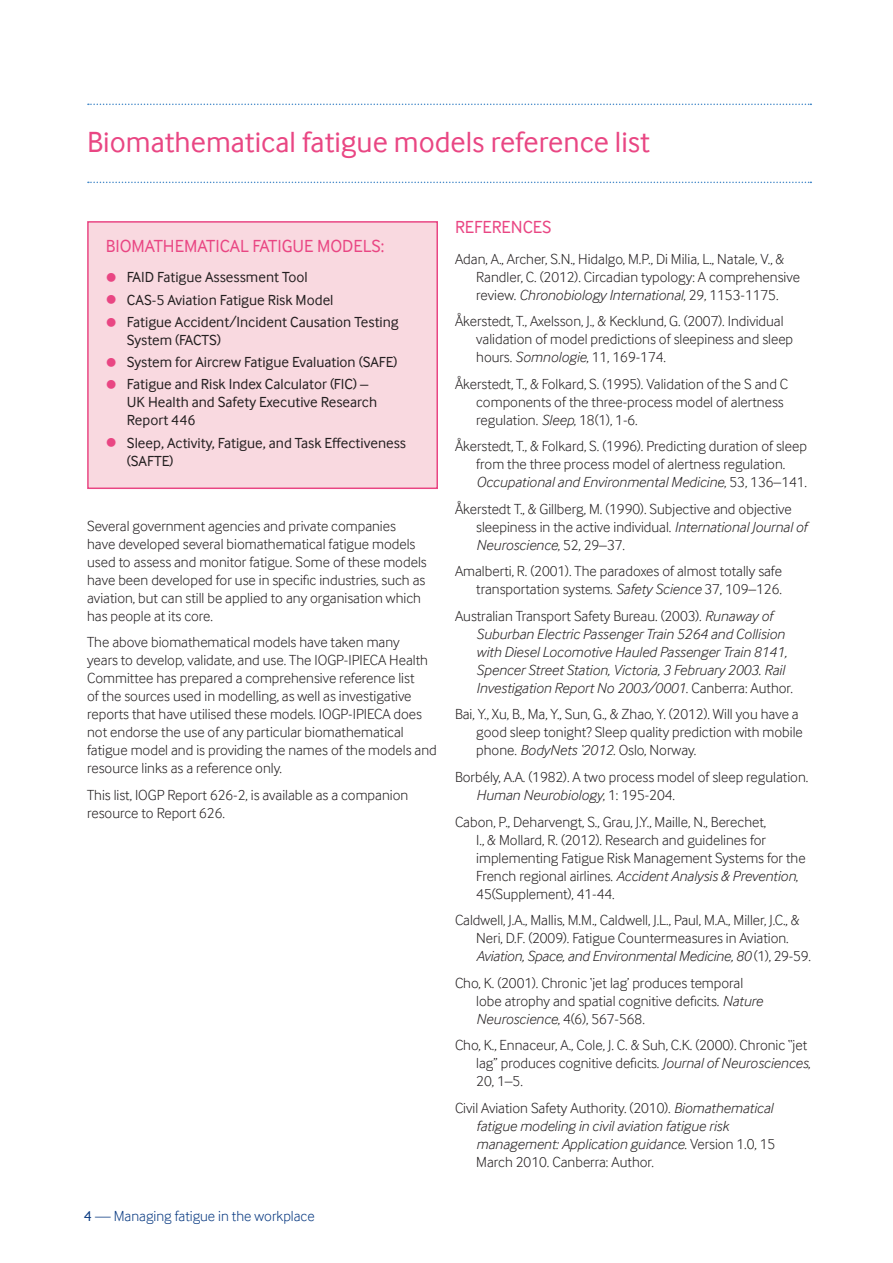
<style>
.page{position:relative;width:893px;height:1263px;background:#fff}
.page>*{position:absolute;margin:0;border:0;box-sizing:border-box;transform-origin:0 0}
.t1{font:30px "Inter Face";color:#e94683}
.t2{font:18px "Inter Face";color:#e94683}
.t3{font:300 15px/18px "Inter Face";color:#231f20}
.t4{font:italic 300 15px/18px "Inter Face";color:#231f20}
.t5{font:15px/18px "Inter Face";color:#231f20}
.t6{font:300 15px "Inter Face";color:#083981}
.s1{font-size:22.5px;color:#e94683}
.s2{font-weight:400}
.s3{font-style:italic}
.s4{font-style:normal}
</style>
<div class="page">
<svg style="left:88px;top:104px;width:723px;height:1px"></svg>
<svg style="left:88px;top:182px;width:723px;height:1px"></svg>
<div style="left:88px;top:222px;width:349px;height:266px;background:#f9d9e0"></div>
<div style="left:87px;top:221px;width:351px;height:268px;border:2px solid #e94683"></div>
<h1 class="t1" style="left:87px;top:125px;width:564px">Biomathematical fatigue models reference list</h1>
<p class="t2" style="left:106px;top:235px;width:280px">BIOMATHEMATICAL FATIGUE MODELS:</p>
<p class="t5" style="left:106px;top:268px;width:204px"><span class="s1">•</span> FAID Fatigue Assessment Tool</p>
<p class="t5" style="left:106px;top:291px;width:229px"><span class="s1">•</span> CAS-5 Aviation Fatigue Risk Model</p>
<p class="t5" style="left:127px;top:313px;width:273px;text-indent:-21px"><span class="s1">•</span> Fatigue Accident/Incident Causation Testing<br>System (FACTS)</p>
<p class="t5" style="left:106px;top:353px;width:293px"><span class="s1">•</span> System for Aircrew Fatigue Evaluation (SAFE)</p>
<p class="t5" style="left:127px;top:375px;width:252px;text-indent:-21px"><span class="s1">•</span> Fatigue and Risk Index Calculator (FIC) –<br>UK Health and Safety Executive Research<br>Report 446</p>
<p class="t5" style="left:127px;top:434px;width:281px;text-indent:-21px"><span class="s1">•</span> Sleep, Activity, Fatigue, and Task Effectiveness (SAFTE)</p>
<p class="t3" style="left:87px;top:517px;width:341px">Several government agencies and private companies have developed several biomathematical fatigue models used to assess and monitor fatigue. Some of these models have been developed for use in specific industries, such as aviation, but can still be applied to any organisation which has people at its core.</p>
<p class="t3" style="left:87px;top:633px;width:351px">The above biomathematical models have taken many<br>years to develop, validate, and use. The IOGP-IPIECA Health Committee has prepared a comprehensive reference list<br>of the sources used in modelling, as well as investigative reports that have utilised these models. IOGP-IPIECA does not endorse the use of any particular biomathematical fatigue model and is providing the names of the models and resource links as a reference only.</p>
<p class="t3" style="left:87px;top:786px;width:323px">This list, IOGP Report 626-2, is available as a companion resource to Report 626.</p>
<p class="t6" style="left:84px;top:1207px;width:232px"><span class="s2">4</span> — Managing fatigue in the workplace</p>
<p class="t2" style="left:455px;top:217px;width:98px">REFERENCES</p>
<p class="t3" style="left:476px;top:250px;width:325px;text-indent:-21px">Adan, A., Archer, S.N., Hidalgo, M.P., Di Milia, L., Natale, V., &amp;<br>Randler, C. (2012). Circadian typology: A comprehensive review. <span class="s3">Chronobiology International</span>, 29, 1153-1175.</p>
<p class="t3" style="left:476px;top:312px;width:318px;text-indent:-21px">Åkerstedt, T., Axelsson, J., &amp; Kecklund, G. (2007). Individual validation of model predictions of sleepiness and sleep hours. <span class="s3">Somnologie</span>, 11, 169-174.</p>
<p class="t3" style="left:476px;top:375px;width:313px;text-indent:-21px">Åkerstedt, T., &amp; Folkard, S. (1995). Validation of the S and C components of the three-process model of alertness regulation. <span class="s3">Sleep</span>, 18(1), 1-6.</p>
<p class="t3" style="left:476px;top:437px;width:332px;text-indent:-21px">Åkerstedt, T., &amp; Folkard, S. (1996). Predicting duration of sleep from the three process model of alertness regulation.<br><span class="s3">Occupational and Environmental Medicine</span>, 53, 136–141.</p>
<p class="t3" style="left:476px;top:500px;width:332px;text-indent:-21px">Åkerstedt T., &amp; Gillberg, M. (1990). Subjective and objective sleepiness in the active individual. <span class="s3">International Journal of<br>Neuroscience</span>, 52, 29–37.</p>
<p class="t3" style="left:455px;top:562px;width:329px;text-align:right">Amalberti, R. (2001). The paradoxes of almost totally safe transportation systems. <span class="s3">Safety Science</span> 37, 109–126.</p>
<p class="t4" style="left:476px;top:607px;width:318px;text-indent:-21px"><span class="s4">Australian Transport Safety Bureau. (2003).</span> Runaway of Suburban Electric Passenger Train 5264 and Collision with Diesel Locomotive Hauled Passenger Train 8141, Spencer Street Station, Victoria, 3 February 2003. Rail Investigation Report No 2003/0001<span class="s4">. Canberra: Author.</span></p>
<p class="t3" style="left:476px;top:705px;width:328px;text-indent:-21px">Bai, Y., Xu, B., Ma, Y., Sun, G., &amp; Zhao, Y. (2012). Will you have a good sleep tonight? Sleep quality prediction with mobile phone. <span class="s3">BodyNets ‘2012</span>. Oslo, Norway.</p>
<p class="t3" style="left:476px;top:768px;width:334px;text-indent:-21px">Borbély, A.A. (1982). A two process model of sleep regulation.<br><span class="s3">Human Neurobiology</span>, 1: 195-204.</p>
<p class="t3" style="left:476px;top:812px;width:331px;text-indent:-21px">Cabon, P., Deharvengt, S., Grau, J.Y., Maille, N., Berechet,<br>I., &amp; Mollard, R. (2012). Research and guidelines for implementing Fatigue Risk Management Systems for the French regional airlines. <span class="s3">Accident Analysis &amp; Prevention</span>, 45(Supplement), 41-44.</p>
<p class="t3" style="left:476px;top:911px;width:336px;text-indent:-21px">Caldwell, J.A., Mallis, M.M., Caldwell, J.L., Paul, M.A., Miller, J.C., &amp;<br>Neri, D.F. (2009). Fatigue Countermeasures in Aviation.<br><span class="s3">Aviation, Space, and Environmental Medicine, 80</span> (1), 29-59.</p>
<p class="t3" style="left:476px;top:973px;width:288px;text-indent:-21px">Cho, K. (2001). Chronic ‘jet lag’ produces temporal lobe atrophy and spatial cognitive deficits. <span class="s3">Nature<br>Neuroscience</span>, 4(6), 567-568.</p>
<p class="t3" style="left:476px;top:1036px;width:336px;text-indent:-21px">Cho, K., Ennaceur, A., Cole, J. C. &amp; Suh, C.K. (2000). Chronic ‘‘jet lag’’ produces cognitive deficits. <span class="s3">Journal of Neurosciences</span>,<br>20, 1–5.</p>
<p class="t4" style="left:476px;top:1098px;width:301px;text-indent:-21px"><span class="s4">Civil Aviation Safety Authority. (2010).</span> Biomathematical fatigue modeling in civil aviation fatigue risk management: Application guidance<span class="s4">. Version 1.0, 15<br>March 2010. Canberra: Author.</span></p>
</div>
